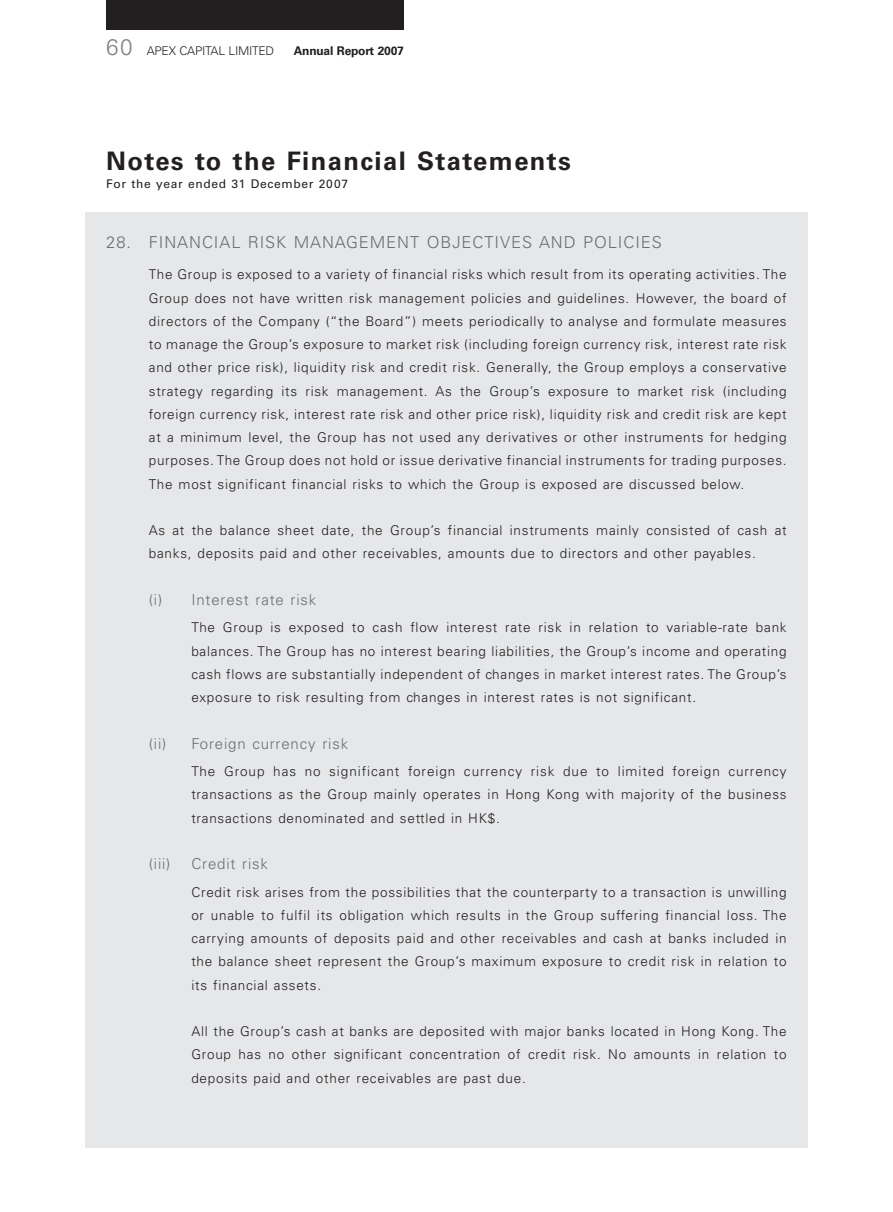
<style>
.page{position:relative;width:893px;height:1212px;background:#fff}
.page>*{position:absolute;margin:0;border:0;box-sizing:border-box;transform-origin:0 0}
.t1{font:700 25.5px "Univers LT Std";letter-spacing:.055em;color:#231f20}
.t2{font:300 16.5px "Univers LT Std";letter-spacing:.055em;color:#6c6d70}
.t3{font:300 15px "Univers LT Std";letter-spacing:.055em;color:#6c6d70}
.t4{font:300 13.5px/23.2px "Univers LT Std";letter-spacing:.055em;color:#231f20;text-align:justify}
.t5{font:12px "Univers LT Std";letter-spacing:.055em;color:#231f20}
.t6{font:300 12px "Univers LT Std";letter-spacing:-.02em;color:#231f20}
.t7{font:700 12px "Univers LT Std";letter-spacing:-.02em;color:#231f20}
.s1{font-size:22.5px;color:#808285}
</style>
<div class="page">
<div style="left:106px;top:0;width:298px;height:30px;background:#231f20"></div>
<div style="left:85px;top:213px;width:723px;height:935px;background:#e6e7e9"></div>
<p class="t6" style="left:106px;top:46px;width:169px"><span class="s1">60</span> APEX CAPITAL LIMITED</p>
<p class="t7" style="left:294px;top:46px;width:112px">Annual Report 2007</p>
<h1 class="t1" style="left:106px;top:152px;width:466px">Notes to the Financial Statements</h1>
<p class="t5" style="left:106px;top:177px;width:243px">For the year ended 31 December 2007</p>
<p class="t2" style="left:106px;top:235px;width:557px">28. FINANCIAL RISK MANAGEMENT OBJECTIVES AND POLICIES</p>
<p class="t4" style="left:149px;top:264px;width:639px">The Group is exposed to a variety of financial risks which result from its operating activities. The Group does not have written risk management policies and guidelines. However, the board of directors of the Company (“the Board”) meets periodically to analyse and formulate measures to manage the Group’s exposure to market risk (including foreign currency risk, interest rate risk and other price risk), liquidity risk and credit risk. Generally, the Group employs a conservative strategy regarding its risk management. As the Group’s exposure to market risk (including foreign currency risk, interest rate risk and other price risk), liquidity risk and credit risk are kept at a minimum level, the Group has not used any derivatives or other instruments for hedging purposes. The Group does not hold or issue derivative financial instruments for trading purposes.<br>The most significant financial risks to which the Group is exposed are discussed below.</p>
<p class="t4" style="left:149px;top:520px;width:639px">As at the balance sheet date, the Group’s financial instruments mainly consisted of cash at banks, deposits paid and other receivables, amounts due to directors and other payables.</p>
<p class="t3" style="left:149px;top:594px;width:169px">(i) Interest rate risk</p>
<p class="t4" style="left:191px;top:617px;width:597px">The Group is exposed to cash flow interest rate risk in relation to variable-rate bank balances. The Group has no interest bearing liabilities, the Group’s income and operating cash flows are substantially independent of changes in market interest rates. The Group’s exposure to risk resulting from changes in interest rates is not significant.</p>
<p class="t3" style="left:149px;top:737px;width:19px">(ii)</p>
<p class="t3" style="left:191px;top:737px;width:158px">Foreign currency risk</p>
<p class="t4" style="left:191px;top:761px;width:597px">The Group has no significant foreign currency risk due to limited foreign currency transactions as the Group mainly operates in Hong Kong with majority of the business transactions denominated and settled in HK$.</p>
<p class="t3" style="left:149px;top:858px;width:23px">(iii)</p>
<p class="t3" style="left:191px;top:858px;width:78px">Credit risk</p>
<p class="t4" style="left:191px;top:881px;width:597px">Credit risk arises from the possibilities that the counterparty to a transaction is unwilling or unable to fulfil its obligation which results in the Group suffering financial loss. The carrying amounts of deposits paid and other receivables and cash at banks included in the balance sheet represent the Group’s maximum exposure to credit risk in relation to its financial assets.</p>
<p class="t4" style="left:191px;top:1020px;width:597px">All the Group’s cash at banks are deposited with major banks located in Hong Kong. The Group has no other significant concentration of credit risk. No amounts in relation to deposits paid and other receivables are past due.</p>
</div>
